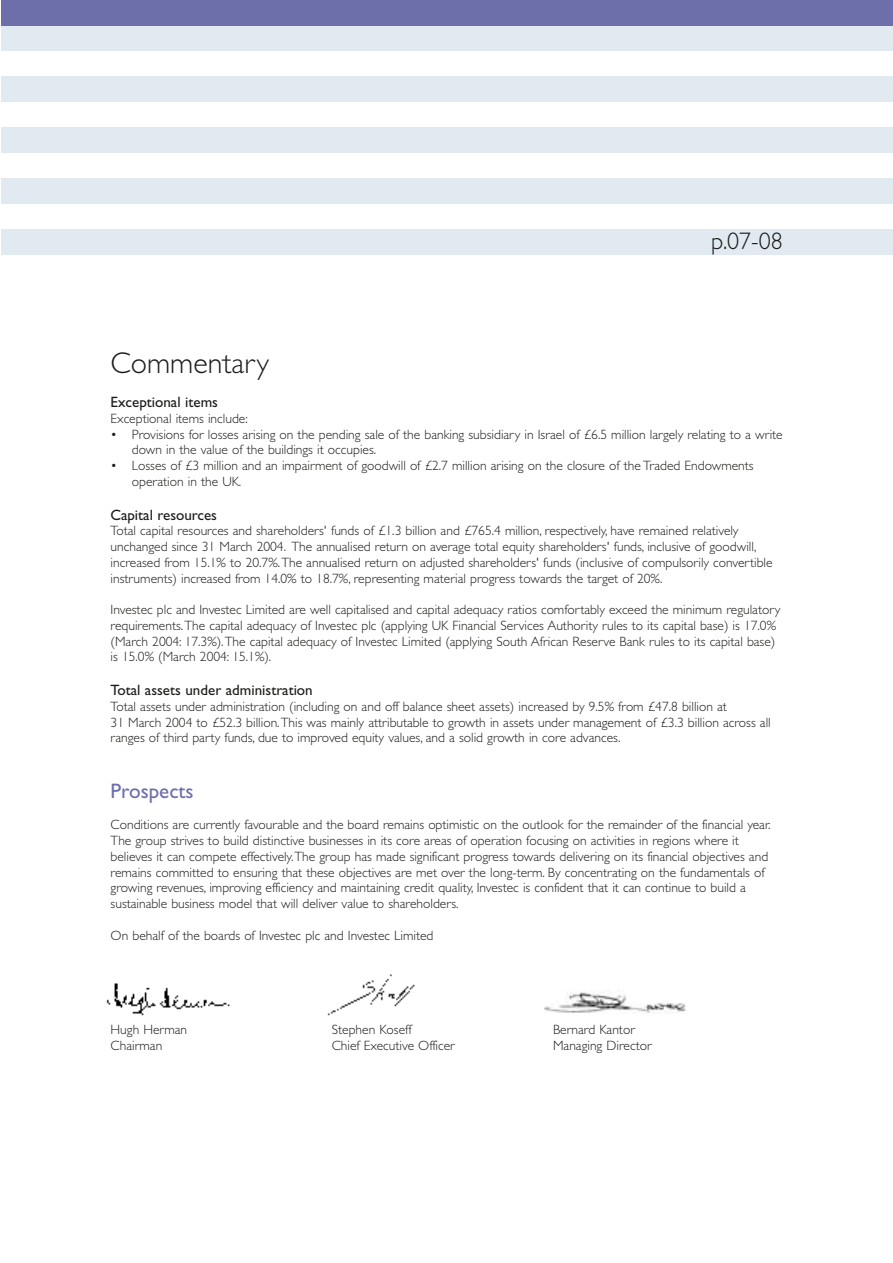
<style>
.page{position:relative;width:893px;height:1263px;background:#fff}
.page>*{position:absolute;margin:0;border:0;box-sizing:border-box;transform-origin:0 0}
.t1{font:300 30px "Gill Sans";color:#1c1c1a}
.t2{font:300 24px "Gill Sans";color:#1c1c1a}
.t3{font:21px "Gill Sans";color:#6d6faa}
.t4{font:15px "Gill Sans";color:#1c1c1a}
.t5{font:300 13.5px/15.8px "Gill Sans";color:#1c1c1a}
</style>
<div class="page">
<div style="left:1px;top:26px;width:891px;height:25px;background:#e0eaf0"></div>
<div style="left:1px;top:77px;width:891px;height:25px;background:#e0eaf0"></div>
<div style="left:1px;top:128px;width:891px;height:25px;background:#e0eaf0"></div>
<div style="left:1px;top:179px;width:891px;height:25px;background:#e0eaf0"></div>
<div style="left:1px;top:230px;width:891px;height:25px;background:#e0eaf0"></div>
<div style="left:1px;top:0;width:891px;height:26px;background:#6d6faa"></div>
<img style="left:106px;top:983px;width:124px;height:33px">
<img style="left:327px;top:974px;width:88px;height:42px">
<img style="left:544px;top:992px;width:142px;height:22px">
<h2 class="t2" style="left:711px;top:232px;width:73px">p.07-08</h2>
<h1 class="t1" style="left:111px;top:353px;width:160px">Commentary</h1>
<p class="t4" style="left:111px;top:397px;width:109px">Exceptional items</p>
<p class="t5" style="left:111px;top:412px;width:139px">Exceptional items include:</p>
<p class="t5" style="left:132px;top:428px;width:652px;text-indent:-21px">• Provisions for losses arising on the pending sale of the banking subsidiary in Israel of £6.5 million largely relating to a write down in the value of the buildings it occupies.</p>
<p class="t5" style="left:132px;top:459px;width:623px;text-indent:-21px">• Losses of £3 million and an impairment of goodwill of £2.7 million arising on the closure of the Traded Endowments operation in the UK.</p>
<p class="t4" style="left:111px;top:509px;width:108px">Capital resources</p>
<p class="t5" style="left:111px;top:524px;width:663px">Total capital resources and shareholders' funds of £1.3 billion and £765.4 million, respectively, have remained relatively unchanged since 31 March 2004. The annualised return on average total equity shareholders' funds, inclusive of goodwill, increased from 15.1% to 20.7%.The annualised return on adjusted shareholders' funds (inclusive of compulsorily convertible instruments) increased from 14.0% to 18.7%, representing material progress towards the target of 20%.</p>
<p class="t5" style="left:111px;top:603px;width:671px">Investec plc and Investec Limited are well capitalised and capital adequacy ratios comfortably exceed the minimum regulatory requirements.The capital adequacy of Investec plc (applying UK Financial Services Authority rules to its capital base) is 17.0% (March 2004: 17.3%).The capital adequacy of Investec Limited (applying South African Reserve Bank rules to its capital base) is 15.0% (March 2004: 15.1%).</p>
<p class="t4" style="left:111px;top:685px;width:204px">Total assets under administration</p>
<p class="t5" style="left:111px;top:700px;width:661px">Total assets under administration (including on and off balance sheet assets) increased by 9.5% from £47.8 billion at<br>31 March 2004 to £52.3 billion.This was mainly attributable to growth in assets under management of £3.3 billion across all ranges of third party funds, due to improved equity values, and a solid growth in core advances.</p>
<h3 class="t3" style="left:111px;top:784px;width:84px">Prospects</h3>
<p class="t5" style="left:111px;top:818px;width:661px">Conditions are currently favourable and the board remains optimistic on the outlook for the remainder of the financial year.<br>The group strives to build distinctive businesses in its core areas of operation focusing on activities in regions where it believes it can compete effectively.The group has made significant progress towards delivering on its financial objectives and remains committed to ensuring that these objectives are met over the long-term. By concentrating on the fundamentals of growing revenues, improving efficiency and maintaining credit quality, Investec is confident that it can continue to build a sustainable business model that will deliver value to shareholders.</p>
<p class="t5" style="left:111px;top:929px;width:324px">On behalf of the boards of Investec plc and Investec Limited</p>
<p class="t5" style="left:111px;top:1023px;width:78px">Hugh Herman</p>
<p class="t5" style="left:332px;top:1023px;width:81px">Stephen Koseff</p>
<p class="t5" style="left:553px;top:1023px;width:83px">Bernard Kantor</p>
<p class="t5" style="left:111px;top:1039px;width:53px">Chairman</p>
<p class="t5" style="left:332px;top:1039px;width:124px">Chief Executive Officer</p>
<p class="t5" style="left:553px;top:1039px;width:100px">Managing Director</p>
</div>
